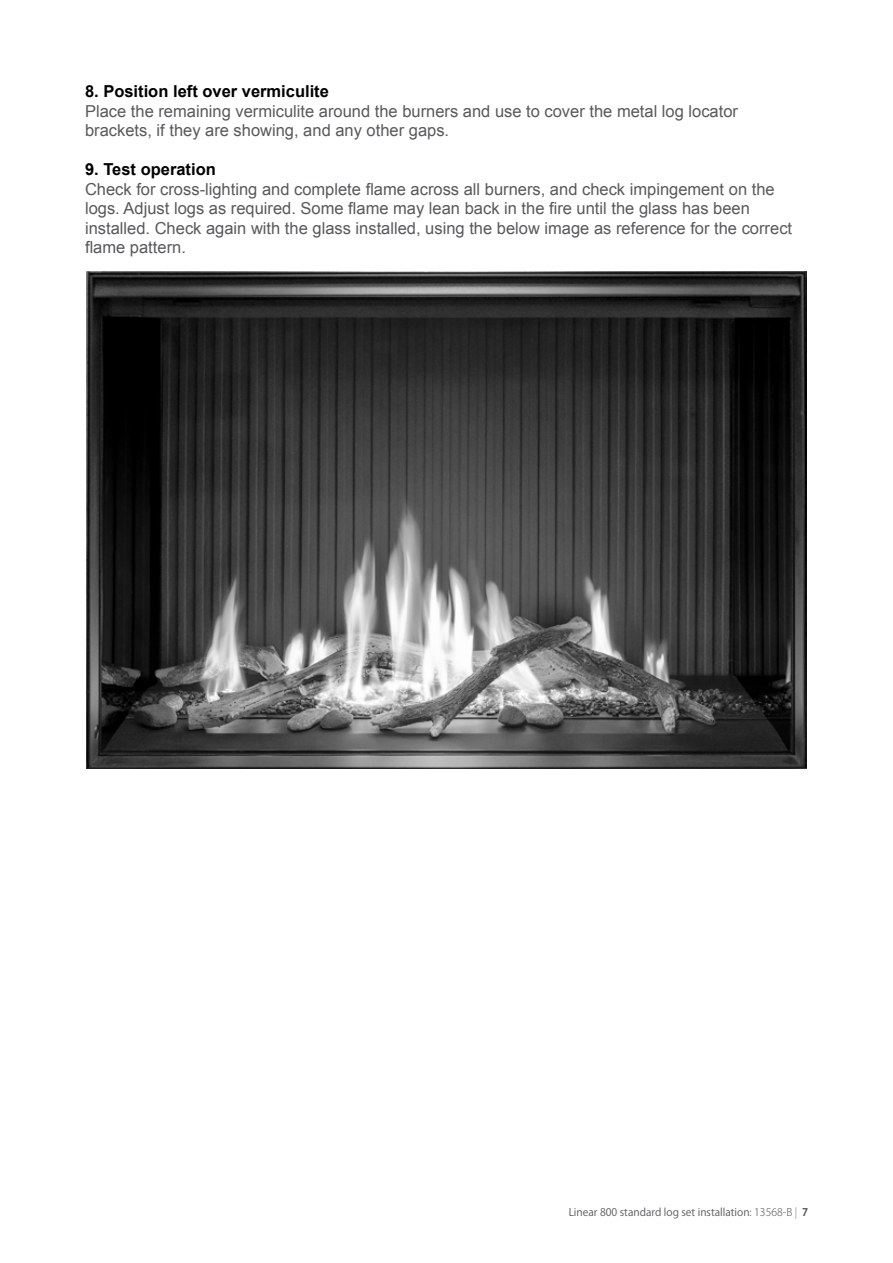
<style>
.page{position:relative;width:893px;height:1263px;background:#fff}
.page>*{position:absolute;margin:0;border:0;box-sizing:border-box;transform-origin:0 0}
.t1{font:16.5px/19.5px "Arial";color:#58595b}
.t2{font:700 16.5px "Arial";color:#000}
.t3{font:10.5px "Koz Go Pr 6 N";color:#58595b}
.s1{font-weight:300}
.s2{font-weight:200}
.s3{font-weight:700}
</style>
<div class="page">
<img style="left:86px;top:271px;width:720px;height:497px">
<p class="t2" style="left:85px;top:80px;width:245px">8. Position left over vermiculite</p>
<p class="t1" style="left:85px;top:101px;width:654px">Place the remaining vermiculite around the burners and use to cover the metal log locator brackets, if they are showing, and any other gaps.</p>
<p class="t2" style="left:85px;top:158px;width:132px">9. Test operation</p>
<p class="t1" style="left:85px;top:179px;width:709px">Check for cross-lighting and complete flame across all burners, and check impingement on the logs. Adjust logs as required. Some flame may lean back in the fire until the glass has been installed. Check again with the glass installed, using the below image as reference for the correct flame pattern.</p>
<p class="t3" style="left:569px;top:1206px;width:241px">Linear 800 standard log set installation<span class="s1">: 13568-B</span> <span class="s2">|</span> <span class="s3">7</span></p>
</div>
